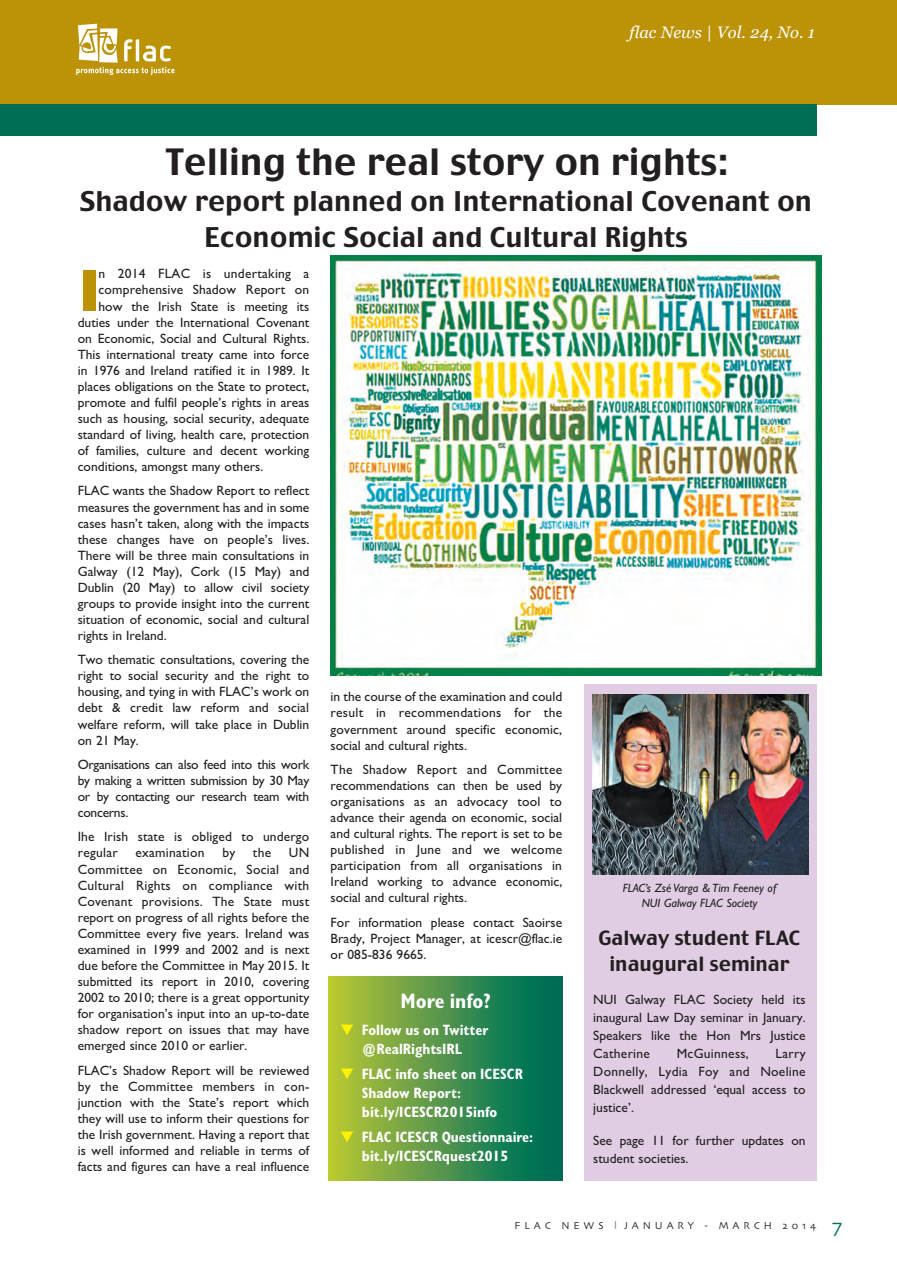
<style>
.page{position:relative;width:897px;height:1265px;background:#fff}
.page>*{position:absolute;margin:0;border:0;box-sizing:border-box;transform-origin:0 0}
.t1{font:700 60px "Gill Sans";color:#bc9306}
.t2{font:36px "Charcoal";color:#231f20}
.t3{font:27px/36px "Charcoal";color:#231f20;text-align:center}
.t4{font:700 condensed 21px "Gill Sans";color:#fff}
.t5{font:19.5px/25.5px "Charcoal";color:#231f20;text-align:center}
.t6{font:italic 16.5px "Georgia";color:#fff}
.t7{font:700 condensed 15px/18.8px "Gill Sans";color:#fff;text-align:center}
.t8{font:13.5px/16px "Gill Sans";color:#231f20;text-align:justify}
.t9{font:13.5px "Gill Sans";letter-spacing:.02em;color:#231f20}
.t10{font:italic 12px/15px "Gill Sans";color:#231f20;text-align:center}
.t11{font:10.5px "Skia";letter-spacing:.375em;color:#231f20}
.s1{color:#fff101}
.s2{font-family:"Frutiger";color:#6c6d70}
.s3{font-size:21px;color:#006e53}
</style>
<div class="page">
<div style="left:0;top:0;width:896px;height:104px;background:#bc9306"></div>
<div style="left:0;top:104px;width:816px;height:31px;background:#006e53"></div>
<svg style="left:76px;top:24px;width:98px;height:51px"></svg>
<img style="left:330px;top:256px;width:491px;height:419px">
<div style="left:584px;top:684px;width:232px;height:496px;background:#e1cde3"></div>
<img style="left:593px;top:694px;width:215px;height:180px">
<div style="left:328px;top:976px;width:234px;height:204px;background:linear-gradient(to right,#bbc636,#00675b)"></div>
<p class="t6" style="left:629px;top:22px;width:187px">flac News | Vol. 24, No. 1</p>
<h2 class="t2" style="left:166px;top:141px;width:561px">Telling the real story on rights:</h2>
<h3 class="t3" style="left:80px;top:184px;width:733px">Shadow report planned on International Covenant on<br>Economic Social and Cultural Rights</h3>
<h1 class="t1" style="left:78px;top:255px;width:24px">I</h1>
<p class="t9" style="left:98px;top:266px;width:212px">n 2014 FLAC is undertaking a</p>
<p class="t8" style="left:98px;top:282px;width:212px">comprehensive Shadow report on</p>
<p class="t8" style="left:98px;top:298px;width:212px">how the Irish State is meeting its</p>
<p class="t8" style="left:78px;top:314px;width:233px">duties under the International Covenant</p>
<p class="t8" style="left:78px;top:330px;width:233px">on Economic, Social and Cultural rights.</p>
<p class="t8" style="left:78px;top:346px;width:233px">This international treaty came into force</p>
<p class="t8" style="left:78px;top:362px;width:233px">in 1976 and Ireland ratified it in 1989. It</p>
<p class="t8" style="left:78px;top:378px;width:233px">places obligations on the State to protect,</p>
<p class="t8" style="left:78px;top:394px;width:233px">promote and fulfil people’s rights in areas</p>
<p class="t8" style="left:78px;top:410px;width:233px">such as housing, social security, adequate</p>
<p class="t8" style="left:78px;top:426px;width:233px">standard of living, health care, protection</p>
<p class="t8" style="left:78px;top:442px;width:233px">of families, culture and decent working</p>
<p class="t8" style="left:78px;top:458px;width:187px">conditions, amongst many others.</p>
<p class="t8" style="left:78px;top:482px;width:233px">FLAC wants the Shadow report to reflect measures the government has and in some cases hasn’t taken, along with the impacts these changes have on people’s lives.<br>There will be three main consultations in Galway (12 May), Cork (15 May) and Dublin (20 May) to allow civil society groups to provide insight into the current situation of economic, social and cultural rights in Ireland.</p>
<p class="t8" style="left:78px;top:651px;width:233px">Two thematic consultations, covering the right to social security and the right to housing, and tying in with FLAC’s work on debt &amp; credit law reform and social welfare reform, will take place in Dublin on 21 May.</p>
<p class="t8" style="left:78px;top:756px;width:233px">organisations can also feed into this work by making a written submission by 30 May or by contacting our research team with concerns.</p>
<p class="t8" style="left:78px;top:828px;width:233px">Ihe Irish state is obliged to undergo regular</p>
<p class="t8" style="left:78px;top:844px;width:233px;text-indent:211px">UN Committee on Economic, Social and Cultural rights on compliance with Covenant provisions. The State must report on progress of all rights before the Committee every five years. Ireland was examined in 1999 and 2002 and is next due before the Committee in May 2015. It submitted its report in 2010, covering 2002 to 2010; there is a great opportunity for organisation’s input into an up-to-date shadow report on issues that may have emerged since 2010 or earlier.</p>
<p class="t8" style="left:78px;top:1061px;width:233px">FLAC’s Shadow report will be reviewed by the Committee members in con - junction with the State’s report which they will use to inform their questions for the Irish government. Having a report that is well informed and reliable in terms of facts and figures can have a real influence</p>
<p class="t9" style="left:135px;top:844px;width:71px">examination</p>
<p class="t8" style="left:222px;top:844px;width:14px">by</p>
<p class="t8" style="left:253px;top:844px;width:20px">the</p>
<p class="t8" style="left:330px;top:688px;width:233px">in the course of the examination and could result in recommendations for the government around specific economic, social and cultural rights.</p>
<p class="t8" style="left:330px;top:761px;width:233px">The Shadow report and Committee recommendations can then be used by organisations as an advocacy tool to advance their agenda on economic, social and cultural rights. The report is set to be published in June and we welcome participation from all organisations in Ireland working to advance economic, social and cultural rights.</p>
<p class="t8" style="left:330px;top:914px;width:233px">For information please contact Saoirse Brady, Project Manager, at icescr@flac.ie or 085-836 9665.</p>
<h3 class="t4" style="left:400px;top:988px;width:92px">More info?</h3>
<p class="t7" style="left:340px;top:1020px;width:149px"><span class="s1">▼</span> Follow us on Twitter @RealRightsIRL</p>
<p class="t7" style="left:362px;top:1064px;width:162px;text-align:left;text-indent:-21px"><span class="s1">▼</span> FLAC info sheet on ICESCR<br>Shadow Report: bit.ly/ICESCR2015info</p>
<p class="t7" style="left:340px;top:1127px;width:194px"><span class="s1">▼</span> FLAC ICESCR Questionnaire: bit.ly/ICESCRquest2015</p>
<p class="t10" style="left:622px;top:881px;width:155px">FLAC’s Zsé Varga &amp; Tim Feeney of<br>NUI Galway FLAC Society</p>
<h3 class="t5" style="left:598px;top:925px;width:203px">Galway student FLAC inaugural seminar</h3>
<p class="t8" style="left:593px;top:989px;width:214px;line-height:18px">NUI Galway FLAC Society held its inaugural Law Day seminar in January.<br>Speakers like the Hon Mrs Justice Catherine</p>
<p class="t9" style="left:676px;top:1045px;width:74px">McGuinness,</p>
<p class="t8" style="left:593px;top:1043px;width:214px;line-height:18px;text-indent:182px">Larry Donnelly, Lydia Foy and Noeline Blackwell addressed ‘equal access to justice’.</p>
<p class="t8" style="left:593px;top:1130px;width:214px;line-height:18px">See page 11 for further updates on student societies.</p>
<p class="t11" style="left:514px;top:1219px;width:329px">FLAC NEWS <span class="s2">l</span> JANUARY - MARCH 2014 <span class="s3">7</span></p>
</div>
